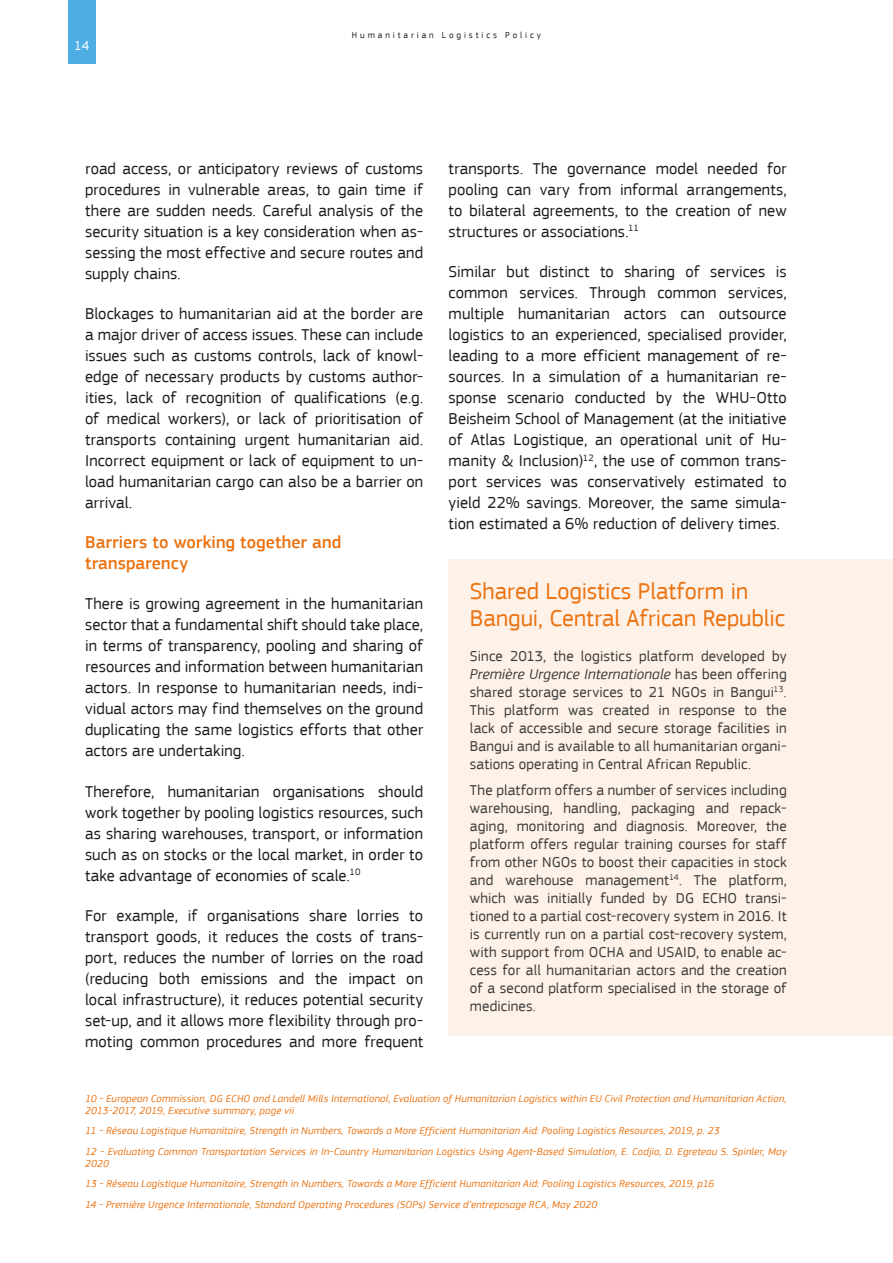
<style>
.page{position:relative;width:893px;height:1263px;background:#fff}
.page>*{position:absolute;margin:0;border:0;box-sizing:border-box;transform-origin:0 0}
.def_title_derecha{font:24px/27px "EC Square Sans Pro";color:#eb7210}
.Titulo_naranja_12{font:500 18px/21px "EC Square Sans Pro";letter-spacing:.005em;color:#eb7210}
.body{font:16.5px/21px "EC Square Sans Pro";letter-spacing:.01em;color:#1d1d1b;text-align:justify}
.def_text_derecha{font:15px/18px "EC Square Sans Pro";letter-spacing:.01em;color:#3c3c3b;text-align:justify}
.t1{font:13.5px "EC Square Sans Pro";color:#fff}
.footnote_text{font:italic 10.5px/12px "EC Square Sans Pro";letter-spacing:.02em;color:#eb7210}
.t2{font:9px "EC Square Sans Pro";letter-spacing:.32em;color:#1d1d1b}
.s1{font-style:italic}
</style>
<div class="page">
<div style="left:68px;top:0;width:28px;height:64px;background:#4caee3"></div>
<div style="left:449px;top:559px;width:444px;height:85px;background:#fef2e8"></div>
<div style="left:449px;top:628px;width:444px;height:166px;background:#fef2e8"></div>
<div style="left:449px;top:763px;width:444px;height:273px;background:#fef2e8"></div>
<p class="t1" style="left:74px;top:38px;width:17px">14</p>
<p class="t2" style="left:352px;top:30px;width:190px">Humanitarian Logistics Policy</p>
<p class="body" style="left:85px;top:158px;width:340px">road access, or anticipatory reviews of customs procedures in vulnerable areas, to gain time if there are sudden needs. Careful analysis of the security situation is a key consideration when as&shy;sessing the most effective and secure routes and supply chains.</p>
<p class="body" style="left:85px;top:303px;width:340px">Blockages to humanitarian aid at the border are a major driver of access issues. These can include issues such as customs controls, lack of knowl&shy;edge of necessary products by customs author&shy;ities, lack of recognition of qualifications (e.g. of medical workers), or lack of prioritisation of transports containing urgent humanitarian aid.<br>Incorrect equipment or lack of equipment to un&shy;load humanitarian cargo can also be a barrier on arrival.</p>
<p class="Titulo_naranja_12" style="left:85px;top:532px;width:258px">Barriers to working together and transparency</p>
<p class="body" style="left:85px;top:594px;width:340px">There is growing agreement in the humanitarian sector that a fundamental shift should take place, in terms of transparency, pooling and sharing of resources and information between humanitarian actors. In response to humanitarian needs, indi&shy;vidual actors may find themselves on the ground duplicating the same logistics efforts that other actors are undertaking.</p>
<p class="body" style="left:85px;top:781px;width:340px">Therefore, humanitarian organisations should work together by pooling logistics resources, such as sharing warehouses, transport, or information such as on stocks or the local market, in order to take advantage of economies of scale.<sup>10</sup></p>
<p class="body" style="left:85px;top:905px;width:340px">For example, if organisations share lorries to transport goods, it reduces the costs of trans&shy;port, reduces the number of lorries on the road (reducing both emissions and the impact on local infrastructure), it reduces potential security set-up, and it allows more flexibility through pro&shy;moting common procedures and more frequent</p>
<p class="body" style="left:449px;top:158px;width:340px">transports. The governance model needed for pooling can vary from informal arrangements, to bilateral agreements, to the creation of new structures or associations.<sup>11</sup></p>
<p class="body" style="left:449px;top:261px;width:340px">Similar but distinct to sharing of services is common services. Through common services, multiple humanitarian actors can outsource logistics to an experienced, specialised provider, leading to a more efficient management of re&shy;sources. In a simulation of a humanitarian re&shy;sponse scenario conducted by the WHU-Otto Beisheim School of Management (at the initiative of Atlas Logistique, an operational unit of Hu&shy;manity &amp; Inclusion)<sup>12</sup>, the use of common trans&shy;port services was conservatively estimated to yield 22% savings. Moreover, the same simula&shy;tion estimated a 6% reduction of delivery times.</p>
<p class="def_title_derecha" style="left:470px;top:577px;width:316px">Shared Logistics Platform in<br>Bangui, Central African Republic</p>
<p class="def_text_derecha" style="left:470px;top:647px;width:318px">Since 2013, the logistics platform developed by <span class="s1">Première Urgence Internationale</span> has been offering shared storage services to 21 NGOs in Bangui<sup>13</sup>.<br>This platform was created in response to the lack of accessible and secure storage facilities in Bangui and is available to all humanitarian organi&shy;sations operating in Central African Republic.</p>
<p class="def_text_derecha" style="left:470px;top:781px;width:318px">The platform offers a number of services including warehousing, handling, packaging and repack&shy;aging, monitoring and diagnosis. Moreover, the platform offers regular training courses for staff from other NGOs to boost their capacities in stock and warehouse management<sup>14</sup>. The platform, which was initially funded by DG ECHO transi&shy;tioned to a partial cost-recovery system in 2016. It is currently run on a partial cost-recovery system, with support from OCHA and USAID, to enable ac&shy;cess for all humanitarian actors and the creation of a second platform specialised in the storage of medicines.</p>
<p class="footnote_text" style="left:85px;top:1092px;width:703px">10 - European Commission, DG ECHO and Landell Mills International, Evaluation of Humanitarian Logistics within EU Civil Protection and Humanitarian Action,<br>2013-2017, 2019, Executive summary, page vii</p>
<p class="footnote_text" style="left:85px;top:1125px;width:636px">11 - Réseau Logistique Humanitaire, Strength in Numbers, Towards a More Efficient Humanitarian Aid: Pooling Logistics Resources, 2019, p. 23</p>
<p class="footnote_text" style="left:85px;top:1145px;width:703px">12 - Evaluating Common Transportation Services in In-Country Humanitarian Logistics Using Agent-Based Simulation, E. Codjia, D. Egreteau S. Spinler, May<br>2020</p>
<p class="footnote_text" style="left:85px;top:1178px;width:631px">13 - Réseau Logistique Humanitaire, Strength in Numbers, Towards a More Efficient Humanitarian Aid: Pooling Logistics Resources, 2019, p16</p>
<p class="footnote_text" style="left:85px;top:1198px;width:514px">14 - Première Urgence Internationale, Standard Operating Procedures (SOPs) Service d’entreposage RCA, May 2020</p>
</div>
